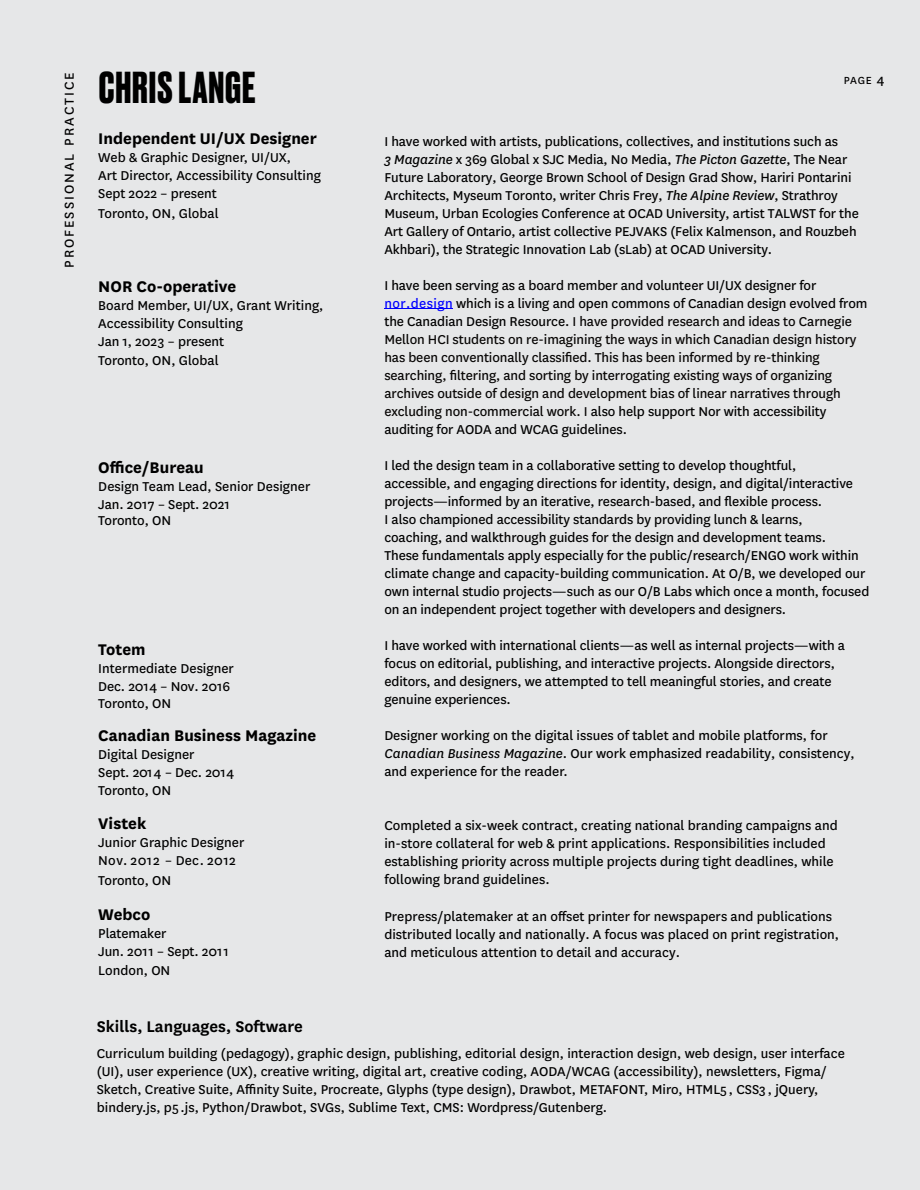
<style>
.page{position:relative;width:920px;height:1190px;background:#e6e7e8}
.page>*{position:absolute;margin:0;border:0;box-sizing:border-box;transform-origin:0 0}
.t1{font:700 42px "Druk";letter-spacing:.025em;color:#000}
.t2{font:700 18px "National";color:#000}
.t3{font:600 18px "National";color:#000}
.t4{font:15px/18px "National";letter-spacing:-.01em;color:#000}
.t5{font:15px/18px "National";letter-spacing:-.01em;color:#070504}
.t6{font:15px "National";letter-spacing:.13em;color:#000}
.t7{font:12px "National";color:#000}
.s1{font-size:15px}
.s2{font-style:italic}
.s3{color:#000}
.s4{color:#00f}
</style>
<div class="page">
<hr style="left:384px;top:308px;width:69px;height:1px;background:#00f">
<p class="t6" style="left:63px;top:267px;width:196px;rotate:-90deg">PROFESSIONAL PRACTICE</p>
<h1 class="t1" style="left:99px;top:71px;width:158px">CHRIS LANGE</h1>
<p class="t2" style="left:98px;top:278px;width:139px">NOR Co-operative</p>
<p class="t4" style="left:98px;top:297px;width:227px">Board Member, UI/UX, Grant Writing,<br>Accessibility Consulting<br>Jan 1, 2023 – present</p>
<p class="t4" style="left:98px;top:352px;width:122px">Toronto, ON, Global</p>
<p class="t2" style="left:98px;top:130px;width:220px">Independent UI/UX Designer</p>
<p class="t4" style="left:98px;top:149px;width:224px">Web &amp; Graphic Designer, UI/UX,<br>Art Director, Accessibility Consulting<br>Sept 2022 – present</p>
<p class="t4" style="left:98px;top:205px;width:122px">Toronto, ON, Global</p>
<p class="t2" style="left:98px;top:459px;width:107px">Office/Bureau</p>
<p class="t4" style="left:98px;top:478px;width:214px">Design Team Lead, Senior Designer<br>Jan. 2017 – Sept. 2021</p>
<p class="t4" style="left:98px;top:512px;width:75px">Toronto, ON</p>
<p class="t2" style="left:98px;top:641px;width:49px">Totem</p>
<p class="t4" style="left:98px;top:660px;width:137px">Intermediate Designer<br>Dec. 2014 – Nov. 201 6</p>
<p class="t4" style="left:98px;top:695px;width:75px">Toronto, ON</p>
<p class="t2" style="left:98px;top:727px;width:219px">Canadian Business Magazine</p>
<p class="t4" style="left:98px;top:746px;width:137px">Digital Designer<br>Sept. 201 4 – Dec. 2014<br>Toronto, ON</p>
<p class="t2" style="left:98px;top:816px;width:50px">Vistek</p>
<p class="t4" style="left:98px;top:834px;width:148px">Junior Graphic Designer<br>Nov. 201 2 – Dec. 2012</p>
<p class="t4" style="left:98px;top:872px;width:75px">Toronto, ON</p>
<p class="t2" style="left:98px;top:906px;width:54px">Webco</p>
<p class="t4" style="left:98px;top:924px;width:132px">Platemaker<br>Jun. 201 1 – Sept. 201 1</p>
<p class="t4" style="left:98px;top:962px;width:74px">London, ON</p>
<p class="t3" style="left:97px;top:1019px;width:208px">Skills, Languages, Software</p>
<p class="t7" style="left:844px;top:75px;width:42px">PAGE <span class="s1">4</span></p>
<p class="t4" style="left:384px;top:133px;width:476px">I have worked with artists, publications, collectives, and institutions such as<br><span class="s2">3 Magazine</span> x 369 Global x SJC Media, No Media, <span class="s2">The Picton Gazette</span>, The Near Future Laboratory, George Brown School of Design Grad Show, Hariri Pontarini Architects, Myseum Toronto, writer Chris Frey, <span class="s2">The Alpine Review</span>, Strathroy Museum, Urban Ecologies Conference at OCAD University, artist TALWST for the Art Gallery of Ontario, artist collective PEJVAKS (Felix Kalmenson, and Rouzbeh Akhbari), the Strategic Innovation Lab (sLab) at OCAD University.</p>
<p class="t5" style="left:384px;top:277px;width:484px"><span class="s3">I have been serving as a board member and volunteer UI/UX designer for </span><span class="s4">nor.design</span> <span class="s3">which is a living and open commons of Canadian design evolved from the Canadian Design Resource.</span> I have provided research and ideas to Carnegie Mellon HCI students on re-imagining the ways in which Canadian design history has been conventionally classified. This has been informed by re-thinking searching, filtering, and sorting by interrogating existing ways of organizing archives outside of design and development bias of linear narratives through excluding non-commercial work. I <span class="s3">also help support Nor with accessibility auditing for AODA and WCAG guidelines.</span></p>
<p class="t4" style="left:384px;top:457px;width:486px">I led the design team in a collaborative setting to develop thoughtful,<br>accessible, and engaging directions for identity, design, and digital/interactive projects—informed by an iterative, research-based, and flexible process.<br>I also championed accessibility standards by providing lunch &amp; learns,<br>coaching, and walkthrough guides for the design and development teams.<br>These fundamentals apply especially for the public/research/ENGO work within climate change and capacity-building communication. At O/B, we developed our own internal studio projects—such as our O/B Labs which once a month, focused on an independent project together with developers and designers.</p>
<p class="t4" style="left:384px;top:637px;width:462px">I have worked with international clients—as well as internal projects—with a focus on editorial, publishing, and interactive projects. Alongside directors, editors, and designers, we attempted to tell meaningful stories, and create genuine experiences.</p>
<p class="t4" style="left:384px;top:727px;width:471px">Designer working on the digital issues of tablet and mobile platforms, for<br><span class="s2">Canadian Business Magazine</span>. Our work emphasized readability, consistency, and experience for the reader.</p>
<p class="t4" style="left:384px;top:817px;width:455px">Completed a six-week contract, creating national branding campaigns and in-store collateral for web &amp; print applications. Responsibilities included establishing priority across multiple projects during tight deadlines, while following brand guidelines.</p>
<p class="t4" style="left:384px;top:907px;width:456px">Prepress/platemaker at an offset printer for newspapers and publications distributed locally and nationally. A focus was placed on print registration, and meticulous attention to detail and accuracy.</p>
<p class="t4" style="left:97px;top:1044px;width:749px">Curriculum building (pedagogy), graphic design, publishing, editorial design, interaction design, web design, user interface (UI), user experience (UX), creative writing, digital art, creative coding, AODA/WCAG (accessibility), newsletters, Figma/ Sketch, Creative Suite, Affinity Suite, Procreate, Glyphs (type design), Drawbot, METAFONT, Miro, HTML5 , CSS3 , jQuery, bindery.js, p5 .js, Python/Drawbot, SVGs, Sublime Text, CMS: Wordpress/Gutenberg.</p>
</div>
